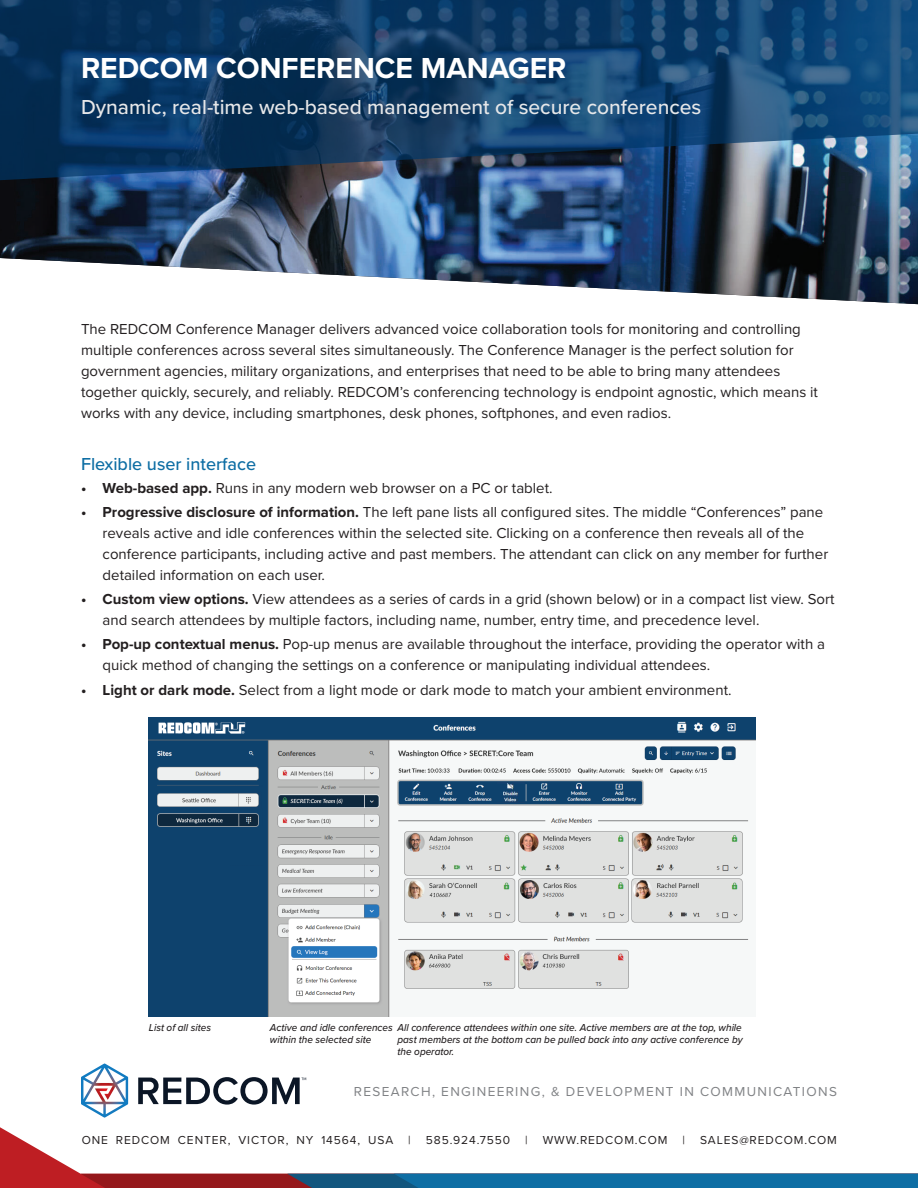
<style>
.page{position:relative;width:918px;height:1188px;background:#fff}
.page>*{position:absolute;margin:0;border:0;box-sizing:border-box;transform-origin:0 0}
.t1{font:700 30px "Proxima Nova";color:#fff}
.t2{font:500 21px "Proxima Nova";color:#e6e7e9}
.t3{font:500 18px "Proxima Nova";color:#0e6ea4}
.t4{font:15px/21px "Proxima Nova";color:#231f20}
.t5{font:13.5px "Proxima Nova";letter-spacing:.1em;color:#808285}
.t6{font:12px "Proxima Nova";letter-spacing:.075em;color:#231f20}
.t7{font:italic 500 10.5px/12px "Proxima Nova";color:#231f20;scale:.95 1}
.s1{font-weight:700}
</style>
<div class="page">
<svg style="left:0;top:1127px;width:918px;height:61px"></svg>
<svg style="left:80px;top:1174px;width:838px;height:14px;background:#32547b"></svg>
<svg style="left:81px;top:1064px;width:47px;height:54px"></svg>
<svg style="left:138px;top:1077px;width:168px;height:28px"></svg>
<img style="left:0;top:181px;width:918px;height:123px">
<svg style="left:0;top:0;width:918px;height:181px;background:#16416a"></svg>
<img style="left:149px;top:717px;width:607px;height:300px">
<h1 class="t1" style="left:81px;top:45px;width:487px">REDCOM CONFERENCE MANAGER</h1>
<h2 class="t2" style="left:81px;top:91px;width:622px">Dynamic, real-time web-based management of secure conferences</h2>
<p class="t4" style="left:81px;top:318px;width:739px">The REDCOM Conference Manager delivers advanced voice collaboration tools for monitoring and controlling multiple conferences across several sites simultaneously. The Conference Manager is the perfect solution for government agencies, military organizations, and enterprises that need to be able to bring many attendees together quickly, securely, and reliably. REDCOM’s conferencing technology is endpoint agnostic, which means it works with any device, including smartphones, desk phones, softphones, and even radios.</p>
<p class="t3" style="left:81px;top:451px;width:177px">Flexible user interface</p>
<p class="t4" style="left:81px;top:477px;width:473px"><span class="s1">• Web-based app.</span> Runs in any modern web browser on a PC or tablet.</p>
<p class="t4" style="left:103px;top:501px;width:727px;text-indent:-22px"><span class="s1">• Progressive disclosure of information.</span> The left pane lists all configured sites. The middle “Conferences” pane reveals active and idle conferences within the selected site. Clicking on a conference then reveals all of the conference participants, including active and past members. The attendant can click on any member for further detailed information on each user.</p>
<p class="t4" style="left:103px;top:588px;width:733px;text-indent:-22px"><span class="s1">• Custom view options.</span> View attendees as a series of cards in a grid (shown below) or in a compact list view. Sort and search attendees by multiple factors, including name, number, entry time, and precedence level.</p>
<p class="t4" style="left:103px;top:633px;width:724px;text-indent:-22px"><span class="s1">• Pop-up contextual menus.</span> Pop-up menus are available throughout the interface, providing the operator with a quick method of changing the settings on a conference or manipulating individual attendees.</p>
<p class="t4" style="left:81px;top:679px;width:652px"><span class="s1">• Light or dark mode.</span> Select from a light mode or dark mode to match your ambient environment.</p>
<p class="t7" style="left:149px;top:1021px;width:67px">List of all sites</p>
<p class="t7" style="left:270px;top:1021px;width:498px">Active and idle conferences All conference attendees within one site. Active members are at the top, while within the selected site</p>
<p class="t7" style="left:397px;top:1033px;width:365px">past members at the bottom can be pulled back into any active conference by the operator.</p>
<p class="t5" style="left:354px;top:1082px;width:485px">RESEARCH, ENGINEERING, &amp; DEVELOPMENT IN COMMUNICATIONS</p>
<p class="t6" style="left:82px;top:1131px;width:313px">ONE REDCOM CENTER, VICTOR, NY 14564, USA</p>
<p class="t6" style="left:408px;top:1131px;width:4px">|</p>
<p class="t6" style="left:426px;top:1131px;width:86px">585.924.7550</p>
<p class="t6" style="left:525px;top:1131px;width:4px">|</p>
<p class="t6" style="left:543px;top:1131px;width:126px">WWW.REDCOM.COM</p>
<p class="t6" style="left:682px;top:1131px;width:4px">|</p>
<p class="t6" style="left:700px;top:1131px;width:138px">SALES@REDCOM.COM</p>
</div>
